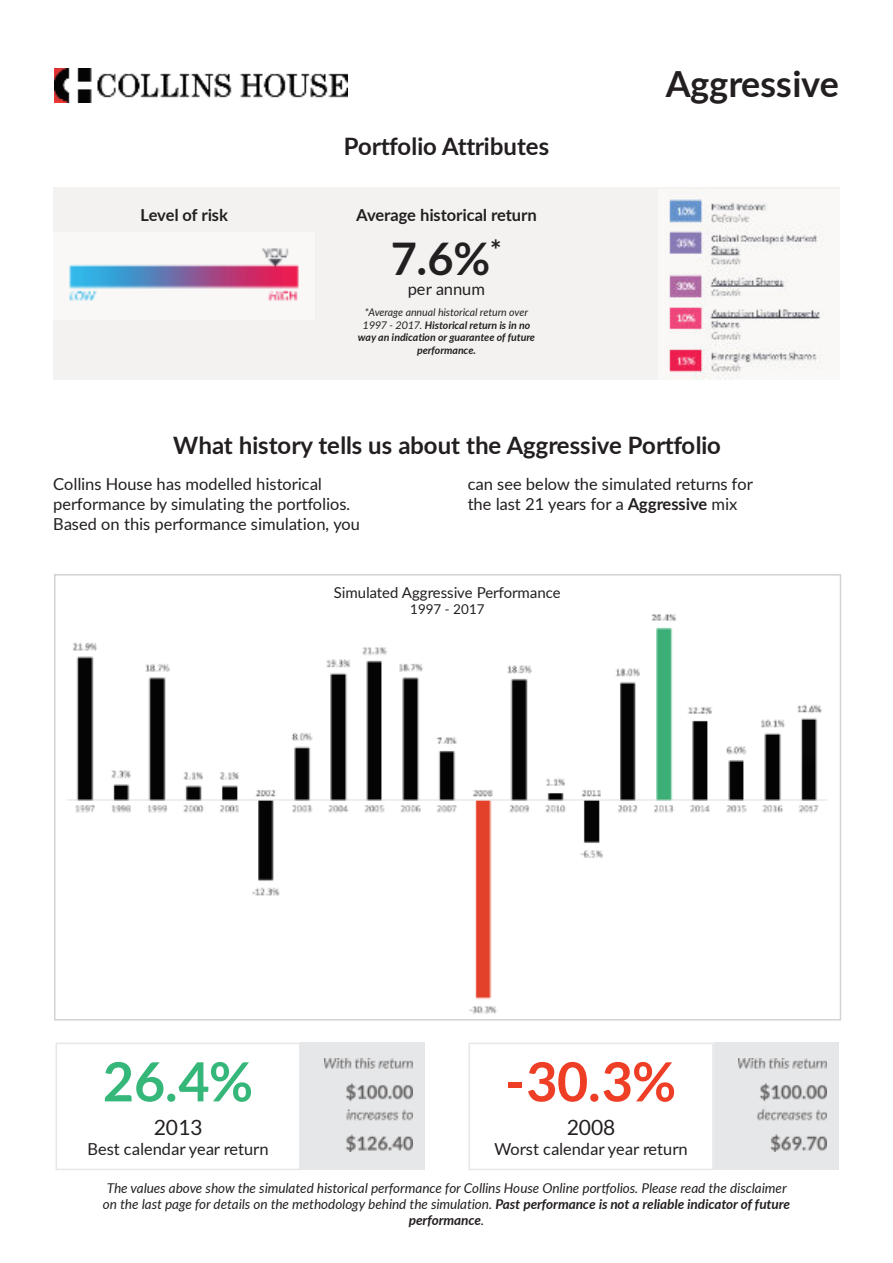
<style>
.page{position:relative;width:893px;height:1263px;background:#fff}
.page>*{position:absolute;margin:0;border:0;box-sizing:border-box;transform-origin:0 0}
.t1{font:700 54px "Lato";color:#ef3e26}
.t2{font:700 54px "Lato";color:#36b77a}
.t3{font:700 45px "Lato";color:#231f20}
.t4{font:700 36px "Lato";color:#231f20}
.t5{font:700 24px "Lato";letter-spacing:-.02em;color:#231f20}
.t6{font:21px "Lato";color:#231f20}
.t7{font:16.5px/19.8px "Lato";color:#231f20}
.t8{font:700 16.5px "Lato";letter-spacing:-.02em;color:#231f20}
.t9{font:15px "Lato";color:#231f20}
.t10{font:italic 13.5px/16.2px "Lato";color:#231f20;text-align:center}
.t11{font:13.5px "Lato";color:#231f20}
.t12{font:italic 700 10.5px/12.6px "Lato";color:#231f20;text-align:center}
.s1{font-weight:400}
.s2{font-weight:700}
</style>
<div class="page">
<img style="left:54px;top:68px;width:293px;height:35px">
<div style="left:53px;top:187px;width:787px;height:192px;background:#f3f2f1"></div>
<img style="left:69px;top:248px;width:230px;height:53px">
<img style="left:669px;top:189px;width:153px;height:190px">
<img style="left:67px;top:614px;width:759px;height:400px">
<div style="left:54px;top:574px;width:787px;height:446px;border:2px solid #d1d3d4"></div>
<div style="left:56px;top:1042px;width:245px;height:128px;border:2px solid #e6e7e8"></div>
<div style="left:301px;top:1042px;width:124px;height:128px;background:#e6e7e8"></div>
<div style="left:714px;top:1042px;width:125px;height:128px;background:#e6e7e8"></div>
<div style="left:468px;top:1042px;width:246px;height:128px;border:2px solid #e6e7e8"></div>
<img style="left:325px;top:1058px;width:88px;height:93px">
<img style="left:739px;top:1059px;width:87px;height:92px">
<h3 class="t5" style="left:344px;top:136px;width:207px">Portfolio Attributes</h3>
<p class="t8" style="left:141px;top:208px;width:89px">Level of risk</p>
<p class="t8" style="left:356px;top:208px;width:182px">Average historical return</p>
<h2 class="t3" style="left:391px;top:239px;width:112px">7.6%<sup>*</sup></h2>
<p class="t7" style="left:408px;top:280px;width:79px">per annum</p>
<p class="t12" style="left:358px;top:307px;width:178px"><span class="s1">*Average annual historical return over 1997 - 2017.</span> Historical return is in no way an indication or guarantee of future performance.</p>
<h3 class="t4" style="left:665px;top:68px;width:175px">Aggressive</h3>
<h3 class="t5" style="left:173px;top:434px;width:549px">What history tells us about the Aggressive Portfolio</h3>
<p class="t7" style="left:53px;top:475px;width:308px">Collins House has modelled historical performance by simulating the portfolios.<br>Based on this performance simulation, you</p>
<p class="t7" style="left:468px;top:475px;width:287px">can see below the simulated returns for the last 21 years for a <span class="s2">Aggressive</span> mix</p>
<p class="t9" style="left:334px;top:586px;width:228px">Simulated Aggressive Performance</p>
<p class="t11" style="left:410px;top:603px;width:76px">1997 - 2017</p>
<h1 class="t2" style="left:103px;top:1058px;width:152px">26.4%</h1>
<h3 class="t6" style="left:154px;top:1118px;width:50px">2013</h3>
<p class="t7" style="left:88px;top:1140px;width:183px">Best calendar year return</p>
<h1 class="t1" style="left:505px;top:1058px;width:172px">-30.3%</h1>
<h3 class="t6" style="left:567px;top:1118px;width:50px">2008</h3>
<p class="t7" style="left:494px;top:1140px;width:195px">Worst calendar year return</p>
<p class="t10" style="left:103px;top:1180px;width:688px">The values above show the simulated historical performance for Collins House Online portfolios. Please read the disclaimer on the last page for details on the methodology behind the simulation. <span class="s2">Past performance is not a reliable indicator of future performance</span>.</p>
</div>
